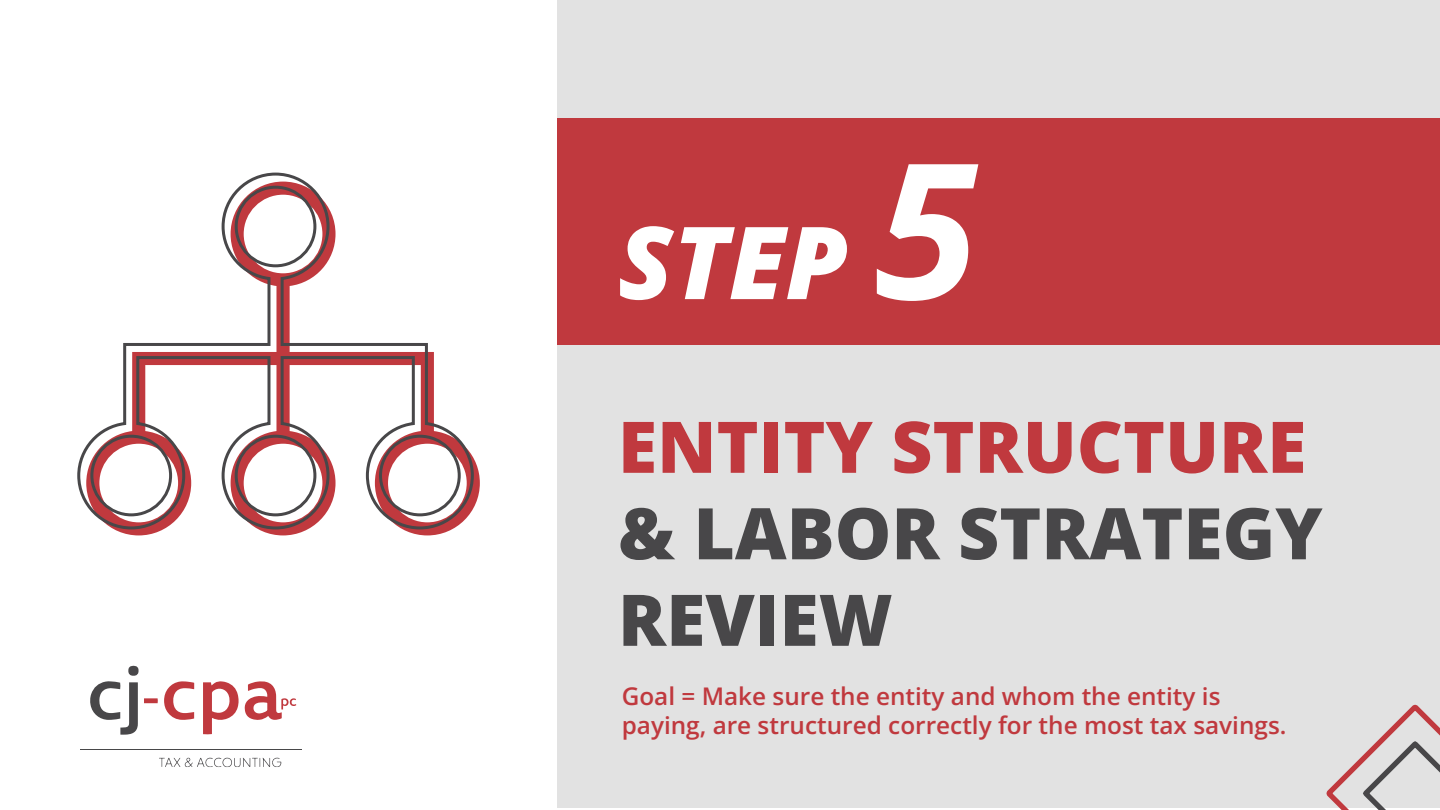
<style>
.page{position:relative;width:1440px;height:810px;background:#fff}
.page>*{position:absolute;margin:0;border:0;box-sizing:border-box;transform-origin:0 0}
.t1{font:italic 800 100.73px "Open Sans";color:#fff}
.t2{font:800 71.25px/86.5px "Open Sans";color:#484749}
.t3{font:800 71.25px "Open Sans";color:#c0393e}
.t4{font:600 24.3px/29.2px "Open Sans";color:#c0393e}
.s1{font-weight:700;font-size:188.93px}
</style>
<div class="page">
<svg style="left:118px;top:461px;width:362px;height:74px"></svg>
<div style="left:558px;top:0;width:882px;height:808px;background:#e2e2e2"></div>
<div style="left:558px;top:118px;width:882px;height:226px;background:#c0393e"></div>
<svg style="left:203px;top:681px;width:36px;height:53px"></svg>
<svg style="left:164px;top:681px;width:30px;height:39px"></svg>
<hr style="left:80px;top:749px;width:221px;height:1px;background:#484749">
<svg style="left:90px;top:666px;width:68px;height:69px"></svg>
<svg style="left:245px;top:681px;width:51px;height:39px"></svg>
<svg style="left:159px;top:757px;width:123px;height:10px"></svg>
<svg style="left:1326px;top:704px;width:114px;height:106px"></svg>
<svg style="left:77px;top:172px;width:398px;height:359px"></svg>
<h1 class="t1" style="left:618px;top:192px;width:362px">STEP <span class="s1">5</span></h1>
<h2 class="t3" style="left:618px;top:398px;width:690px">ENTITY STRUCTURE</h2>
<h2 class="t2" style="left:618px;top:488px;width:706px">&amp; LABOR STRATEGY<br>REVIEW</h2>
<p class="t4" style="left:622px;top:681px;width:666px">Goal = Make sure the entity and whom the entity is paying, are structured correctly for the most tax savings.</p>
</div>
